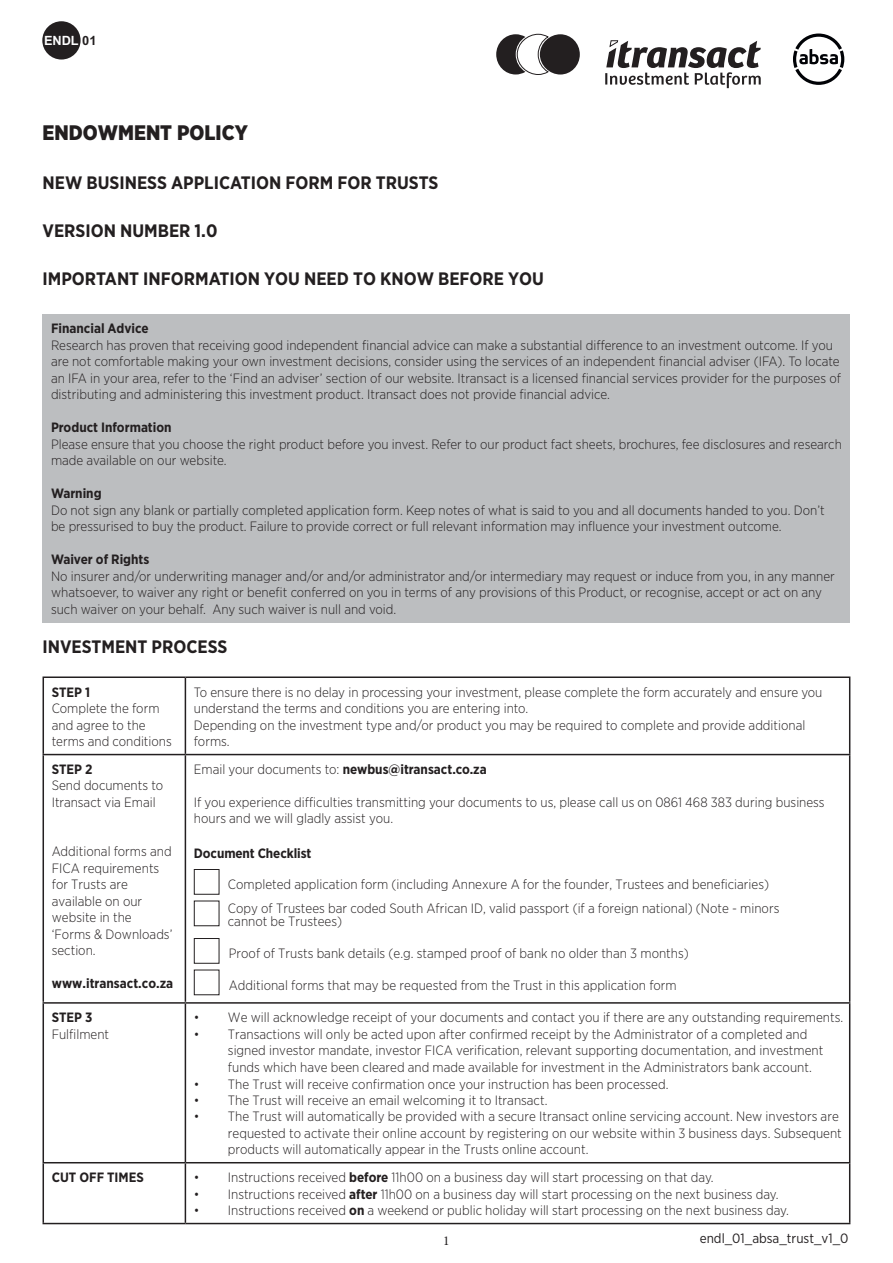
<style>
.page{position:relative;width:893px;height:1263px;background:#fff}
.page>*{position:absolute;margin:0;border:0;box-sizing:border-box;transform-origin:0 0}
.t1{font:900 21px "Gotham Narrow";color:#231f20}
.t2{font:700 18px "Gotham Narrow";color:#231f20}
.t3{font:300 13.5px/16.5px "Gotham Narrow";color:#231f20}
.t4{font:700 13.5px "Gotham Narrow";color:#231f20}
.t5{font:13.5px "Gotham Narrow";color:#231f20}
.t6{font:13.5px "Minion Pro";color:#231f20}
.t7{font:700 12.75px "Arial";color:#fff}
.s1{color:#231f20}
.s2{font-weight:300}
.s3{font-weight:700}
</style>
<div class="page">
<div style="left:42px;top:21px;width:39px;height:39px;background:#231f20;border-radius:50%"></div>
<div style="left:43px;top:314px;width:807px;height:308px;background:#bcbec0"></div>
<hr style="left:43px;top:676px;width:142px;height:2px;background:#231f20">
<hr style="left:43px;top:678px;width:1px;height:76px;background:#231f20">
<hr style="left:185px;top:676px;width:665px;height:2px;background:#231f20">
<hr style="left:185px;top:678px;width:1px;height:76px;background:#231f20">
<hr style="left:849px;top:678px;width:1px;height:76px;background:#231f20">
<hr style="left:43px;top:754px;width:142px;height:1px;background:#231f20">
<hr style="left:43px;top:755px;width:1px;height:247px;background:#231f20">
<hr style="left:185px;top:754px;width:665px;height:1px;background:#231f20">
<hr style="left:185px;top:755px;width:1px;height:247px;background:#231f20">
<hr style="left:849px;top:755px;width:1px;height:247px;background:#231f20">
<hr style="left:43px;top:1002px;width:142px;height:2px;background:#231f20">
<hr style="left:43px;top:1004px;width:1px;height:158px;background:#231f20">
<hr style="left:185px;top:1002px;width:665px;height:2px;background:#231f20">
<hr style="left:185px;top:1004px;width:1px;height:158px;background:#231f20">
<hr style="left:849px;top:1004px;width:1px;height:158px;background:#231f20">
<hr style="left:43px;top:1162px;width:142px;height:1px;background:#231f20">
<hr style="left:43px;top:1163px;width:1px;height:60px;background:#231f20">
<hr style="left:185px;top:1162px;width:665px;height:1px;background:#231f20">
<hr style="left:185px;top:1163px;width:1px;height:60px;background:#231f20">
<hr style="left:849px;top:1163px;width:1px;height:60px;background:#231f20">
<hr style="left:43px;top:1223px;width:142px;height:1px;background:#231f20">
<hr style="left:185px;top:1223px;width:665px;height:1px;background:#231f20">
<div style="left:194px;top:869px;width:25px;height:26px;border:1px solid #231f20"></div>
<div style="left:194px;top:901px;width:25px;height:25px;border:1px solid #231f20"></div>
<div style="left:194px;top:938px;width:25px;height:26px;border:1px solid #231f20"></div>
<div style="left:540px;top:34px;width:40px;height:41px;background:#231f20;border-radius:50%"></div>
<svg style="left:496px;top:34px;width:53px;height:41px"></svg>
<svg style="left:605px;top:40px;width:156px;height:48px"></svg>
<svg style="left:793px;top:34px;width:51px;height:51px"></svg>
<p class="t7" style="left:44px;top:33px;width:54px">ENDL <span class="s1">01</span></p>
<h1 class="t1" style="left:43px;top:119px;width:207px">ENDOWMENT POLICY</h1>
<h2 class="t2" style="left:43px;top:172px;width:397px">NEW BUSINESS APPLICATION FORM FOR TRUSTS</h2>
<h2 class="t2" style="left:43px;top:220px;width:177px">VERSION NUMBER 1.0</h2>
<h2 class="t2" style="left:43px;top:268px;width:503px">IMPORTANT INFORMATION YOU NEED TO KNOW BEFORE YOU</h2>
<h2 class="t2" style="left:43px;top:316px;width:61px">INVEST</h2>
<p class="t4" style="left:51px;top:320px;width:99px">Financial Advice</p>
<p class="t3" style="left:51px;top:337px;width:791px">Research has proven that receiving good independent financial advice can make a substantial difference to an investment outcome. If you are not comfortable making your own investment decisions, consider using the services of an independent financial adviser (IFA). To locate an IFA in your area, refer to the ‘Find an adviser’ section of our website. Itransact is a licensed financial services provider for the purposes of distributing and administering this investment product. Itransact does not provide financial advice.</p>
<p class="t4" style="left:51px;top:419px;width:122px">Product Information</p>
<p class="t3" style="left:51px;top:436px;width:792px">Please ensure that you choose the right product before you invest. Refer to our product fact sheets, brochures, fee disclosures and research made available on our website.</p>
<p class="t4" style="left:51px;top:485px;width:52px">Warning</p>
<p class="t3" style="left:51px;top:502px;width:775px">Do not sign any blank or partially completed application form. Keep notes of what is said to you and all documents handed to you. Don’t be pressurised to buy the product. Failure to provide correct or full relevant information may influence your investment outcome.</p>
<p class="t4" style="left:51px;top:551px;width:100px">Waiver of Rights</p>
<p class="t3" style="left:51px;top:568px;width:785px">No insurer and/or underwriting manager and/or and/or administrator and/or intermediary may request or induce from you, in any manner whatsoever, to waiver any right or benefit conferred on you in terms of any provisions of this Product, or recognise, accept or act on any such waiver on your behalf. Any such waiver is null and void.</p>
<h2 class="t2" style="left:43px;top:635px;width:186px">INVESTMENT PROCESS</h2>
<p class="t4" style="left:52px;top:683px;width:40px">STEP 1</p>
<p class="t3" style="left:52px;top:700px;width:122px">Complete the form and agree to the terms and conditions</p>
<p class="t3" style="left:194px;top:683px;width:630px">To ensure there is no delay in processing your investment, please complete the form accurately and ensure you understand the terms and conditions you are entering into.<br>Depending on the investment type and/or product you may be required to complete and provide additional forms.</p>
<p class="t4" style="left:52px;top:760px;width:42px">STEP 2</p>
<p class="t3" style="left:52px;top:777px;width:113px">Send documents to<br>Itransact via Email</p>
<p class="t3" style="left:52px;top:843px;width:122px">Additional forms and<br>FICA requirements for Trusts are available on our website in the ‘Forms &amp; Downloads’ section.</p>
<p class="t4" style="left:52px;top:975px;width:123px">www.itransact.co.za</p>
<p class="t4" style="left:52px;top:1009px;width:42px">STEP 3</p>
<p class="t3" style="left:52px;top:1025px;width:59px">Fulfilment</p>
<p class="t4" style="left:194px;top:760px;width:294px"><span class="s2">Email your documents to:</span> newbus@itransact.co.za</p>
<p class="t3" style="left:194px;top:793px;width:632px">If you experience difficulties transmitting your documents to us, please call us on 0861 468 383 during business hours and we will gladly assist you.</p>
<p class="t4" style="left:194px;top:844px;width:119px">Document Checklist</p>
<p class="t3" style="left:228px;top:871px;width:553px;line-height:24.3px">Completed application form (including Annexure A for the founder, Trustees and beneficiaries)<br>Copy of Trustees bar coded South African ID, valid passport (if a foreign national) (Note - minors</p>
<p class="t3" style="left:228px;top:913px;width:116px">cannot be Trustees)</p>
<p class="t3" style="left:229px;top:945px;width:461px">Proof of Trusts bank details (e.g. stamped proof of bank no older than 3 months)</p>
<p class="t3" style="left:229px;top:976px;width:449px">Additional forms that may be requested from the Trust in this application form</p>
<p class="t3" style="left:194px;top:1009px;width:651px">• We will acknowledge receipt of your documents and contact you if there are any outstanding requirements.</p>
<p class="t3" style="left:228px;top:1025px;width:597px;text-indent:-34px">• Transactions will only be acted upon after confirmed receipt by the Administrator of a completed and signed investor mandate, investor FICA verification, relevant supporting documentation, and investment funds which have been cleared and made available for investment in the Administrators bank account.</p>
<p class="t3" style="left:194px;top:1075px;width:476px">• The Trust will receive confirmation once your instruction has been processed.</p>
<p class="t3" style="left:194px;top:1092px;width:355px">• The Trust will receive an email welcoming it to Itransact.</p>
<p class="t3" style="left:228px;top:1108px;width:615px;text-indent:-34px">• The Trust will automatically be provided with a secure Itransact online servicing account. New investors are requested to activate their online account by registering on our website within 3 business days. Subsequent products will automatically appear in the Trusts online account.</p>
<p class="t4" style="left:52px;top:1168px;width:94px">CUT OFF TIMES</p>
<p class="t3" style="left:194px;top:1169px;width:521px">• Instructions received <span class="s3">before</span> 11h00 on a business day will start processing on that day.</p>
<p class="t3" style="left:194px;top:1185px;width:586px">• Instructions received <span class="s3">after</span> 11h00 on a business day will start processing on the next business day.</p>
<p class="t3" style="left:194px;top:1202px;width:596px">• Instructions received <span class="s3">on</span> a weekend or public holiday will start processing on the next business day.</p>
<p class="t6" style="left:443px;top:1232px;width:8px">1</p>
<p class="t5" style="left:700px;top:1229px;width:150px">endl_01_absa_trust_v1_0</p>
</div>
